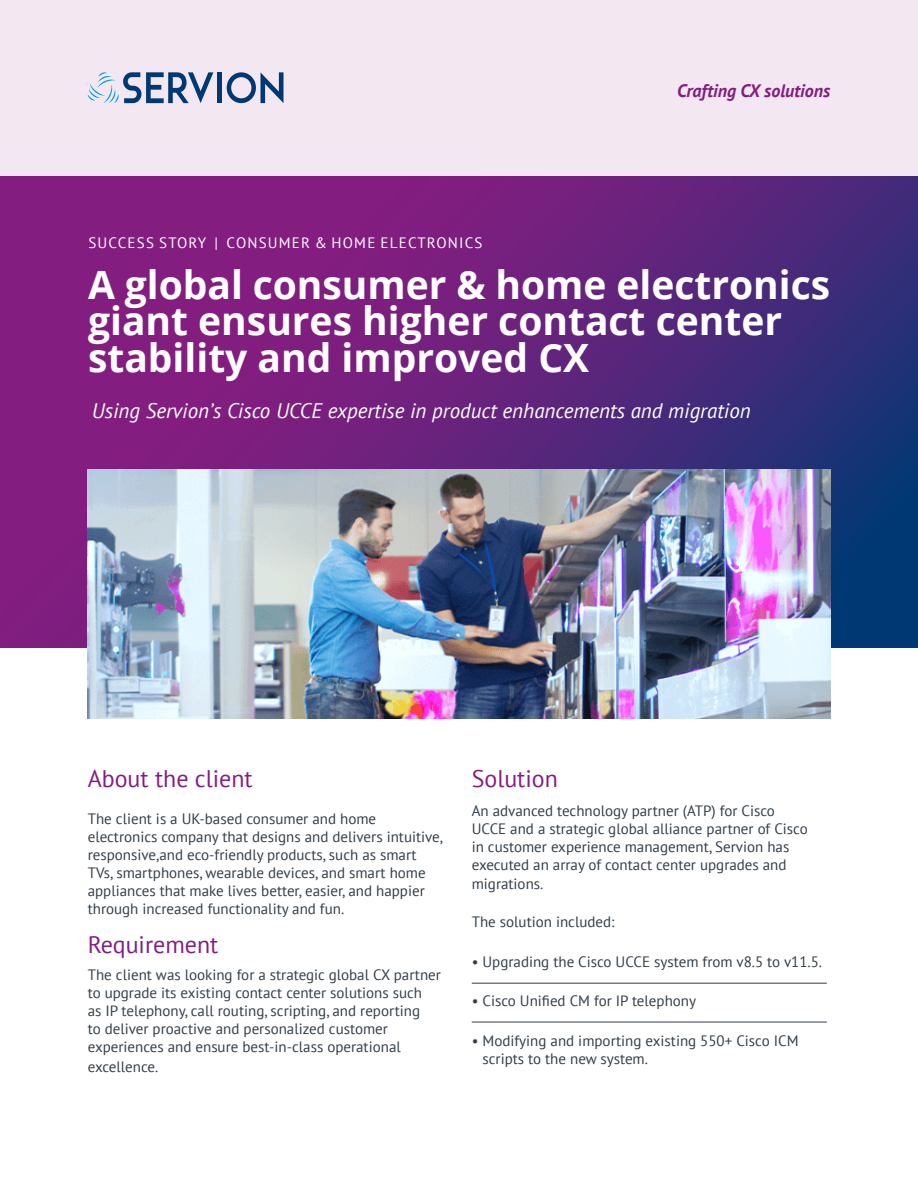
<style>
.page{position:relative;width:918px;height:1188px;background:#fff}
.page>*{position:absolute;margin:0;border:0;box-sizing:border-box;transform-origin:0 0}
.t1{font:700 39px/36.6px "Open Sans";color:#fff}
.Head_1{font:24px "PT Sans";color:#841d80}
.t2{font:italic 21px "PT Sans";color:#fff}
.Body_Copy{font:italic 700 18px "PT Sans";color:#841d80}
.Body_Copy-2{font:15px/18px "PT Sans";color:#323d47}
.t3{font:15px/18px "PT Sans";color:#333e48}
.t4{font:15px "PT Sans";letter-spacing:.08em;color:#fff}
</style>
<div class="page">
<svg style="left:0;top:176px;width:918px;height:472px;background:#64247d"></svg>
<div style="left:0;top:0;width:918px;height:176px;background:#f3e8f2"></div>
<img style="left:88px;top:470px;width:742px;height:248px">
<svg style="left:227px;top:72px;width:57px;height:31px"></svg>
<hr style="left:218px;top:72px;width:4px;height:31px;background:#003873">
<svg style="left:88px;top:72px;width:125px;height:31px"></svg>
<hr style="left:472px;top:983px;width:355px;height:1px;background:#323d47">
<hr style="left:472px;top:1022px;width:355px;height:1px;background:#323d47">
<p class="t4" style="left:88px;top:233px;width:396px">SUCCESS STORY | CONSUMER &amp; HOME ELECTRONICS</p>
<p class="Body_Copy" style="left:677px;top:79px;width:155px">Crafting CX solutions</p>
<p class="t1" style="left:88px;top:265px;width:744px">A global consumer &amp; home electronics giant ensures higher contact center stability and improved CX</p>
<p class="t2" style="left:92px;top:397px;width:661px">Using Servion’s Cisco UCCE expertise in product enhancements and migration</p>
<p class="Head_1" style="left:88px;top:763px;width:166px">About the client</p>
<p class="Body_Copy-2" style="left:88px;top:810px;width:357px">The client is a UK-based consumer and home electronics company that designs and delivers intuitive, responsive,and eco-friendly products, such as smart TVs, smartphones, wearable devices, and smart home appliances that make lives better, easier, and happier through increased functionality and fun.</p>
<p class="Head_1" style="left:88px;top:930px;width:132px">Requirement</p>
<p class="t3" style="left:88px;top:966px;width:355px">The client was looking for a strategic global CX partner to upgrade its existing contact center solutions such<br>as IP telephony, call routing, scripting, and reporting<br>to deliver proactive and personalized customer experiences and ensure best-in-class operational</p>
<p class="t3" style="left:88px;top:1057px;width:72px">excellence.</p>
<p class="Head_1" style="left:472px;top:763px;width:88px">Solution</p>
<p class="Body_Copy-2" style="left:472px;top:801px;width:337px">An advanced technology partner (ATP) for Cisco UCCE and a strategic global alliance partner of Cisco in customer experience management, Servion has executed an array of contact center upgrades and</p>
<p class="Body_Copy-2" style="left:472px;top:875px;width:73px">migrations.</p>
<p class="Body_Copy-2" style="left:472px;top:913px;width:144px">The solution included:</p>
<p class="Body_Copy-2" style="left:472px;top:952px;width:352px">• Upgrading the Cisco UCCE system from v8.5 to v11.5.</p>
<p class="Body_Copy-2" style="left:472px;top:992px;width:226px">• Cisco Unified CM for IP telephony</p>
<p class="Body_Copy-2" style="left:483px;top:1031px;width:318px;text-indent:-11px">• Modifying and importing existing 550+ Cisco ICM scripts to the new system.</p>
</div>
